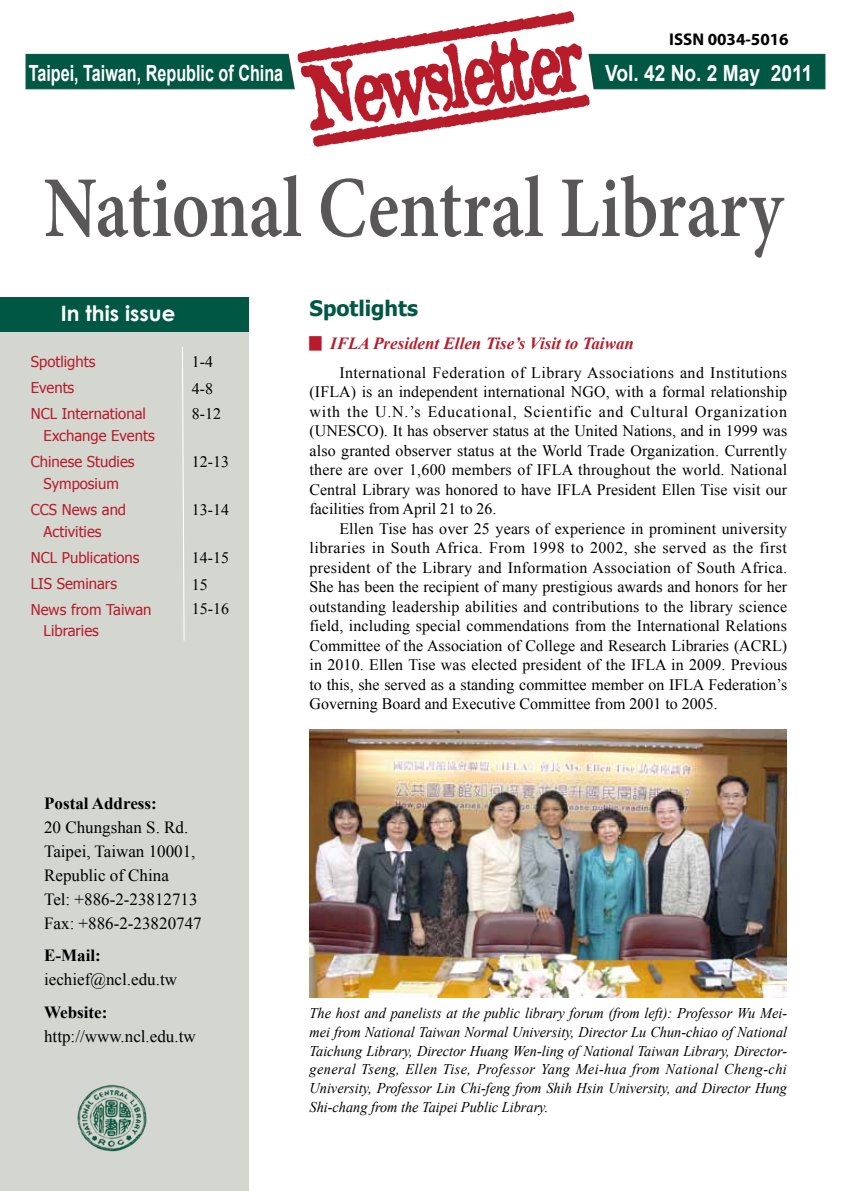
<style>
.page{position:relative;width:851px;height:1191px;background:#fff}
.page>*{position:absolute;margin:0;border:0;box-sizing:border-box;transform-origin:0 0}
.t1{font:600 86.7px "Minion Pro";color:#595757;scale:.83 1}
.t2{font:700 22.35px "Arial";color:#fff;scale:.72 1}
.t3{font:700 22.35px "Arial";color:#fff;scale:.86 1}
.t4{font:700 21.3px "Century Gothic";color:#fff}
.t5{font:700 21.3px "Tahoma";color:#005844}
.t6{font:16.95px/24px "Times New Roman";color:#000}
.t7{font:italic 700 16.95px "Times New Roman";color:#b81c2b}
.t8{font:700 16.95px "Times New Roman";color:#000}
.t9{font:700 16.95px "Myriad";color:#000}
.t10{font:15.9px/19.5px "Times New Roman";color:#000;text-align:justify}
.t11{font:italic 14.85px/18.8px "Times New Roman";color:#000;text-align:justify;scale:.96 1}
.t12{font:14.85px/26px "Tahoma";color:#b81c2b}
.s1{font-size:11.85px}
</style>
<div class="page">
<div style="left:0;top:297px;width:249px;height:894px;background:#d4d7d0"></div>
<div style="left:26px;top:54px;width:799px;height:35px;background:#005844;border:1px solid #005844"></div>
<svg style="left:284px;top:11px;width:315px;height:136px"></svg>
<div style="left:0;top:297px;width:249px;height:34px;background:#005844"></div>
<img style="left:77px;top:1084px;width:70px;height:68px">
<img style="left:309px;top:729px;width:477px;height:268px">
<svg style="left:182px;top:346px;width:3px;height:295px"></svg>
<p class="t9" style="left:669px;top:30px;width:121px">ISSN 0034-5016</p>
<h2 class="t2" style="left:29px;top:58px;width:355px">Taipei, Taiwan, Republic of China</h2>
<h2 class="t3" style="left:605px;top:58px;width:242px">Vol. 42 No. 2 May 2011</h2>
<h1 class="t1" style="left:44px;top:148px;width:892px">National Central Library</h1>
<h3 class="t4" style="left:61px;top:300px;width:116px">In this issue</h3>
<p class="t12" style="left:31px;top:348px;width:116px">Spotlights<br>Events<br>NCL International</p>
<p class="t12" style="left:31px;top:422px;width:125px;text-indent:13px">Exchange Events<br>Chinese Studies</p>
<p class="t12" style="left:31px;top:470px;width:97px;text-align:center">Symposium<br>CCS News and</p>
<p class="t12" style="left:31px;top:517px;width:122px;text-indent:13px">Activities<br>NCL Publications<br>LIS Seminars<br>News from Taiwan</p>
<p class="t12" style="left:44px;top:617px;width:57px">Libraries</p>
<p class="t10" style="left:192px;top:348px;width:23px;line-height:27px">1-4<br>4-8</p>
<p class="t10" style="left:192px;top:404px;width:31px">8-12</p>
<p class="t10" style="left:192px;top:452px;width:39px">12-13</p>
<p class="t10" style="left:192px;top:500px;width:39px">13-14</p>
<p class="t10" style="left:192px;top:544px;width:39px;line-height:27px">14-15<br>15</p>
<p class="t10" style="left:192px;top:599px;width:39px">15-16</p>
<p class="t8" style="left:44px;top:791px;width:114px">Postal Address:</p>
<p class="t6" style="left:44px;top:815px;width:159px">20 Chungshan S. Rd.<br>Taipei, Taiwan 10001,<br>Republic of China<br>Tel: +886-2-23812713<br>Fax: +886-2-23820747</p>
<p class="t8" style="left:44px;top:944px;width:58px">E-Mail:</p>
<p class="t6" style="left:44px;top:967px;width:134px">iechief@ncl.edu.tw</p>
<p class="t8" style="left:44px;top:1000px;width:65px">Website:</p>
<p class="t6" style="left:44px;top:1024px;width:153px">http://www.ncl.edu.tw</p>
<h3 class="t5" style="left:309px;top:293px;width:110px">Spotlights</h3>
<p class="t7" style="left:309px;top:331px;width:326px"><span class="s1">█</span> IFLA President Ellen Tise’s Visit to Taiwan</p>
<p class="t10" style="left:309px;top:362px;width:479px;text-indent:30px">International Federation of Library Associations and Institutions (IFLA) is an independent international NGO, with a formal relationship with the U.N.’s Educational, Scientific and Cultural Organization (UNESCO). It has observer status at the United Nations, and in 1999 was also granted observer status at the World Trade Organization. Currently there are over 1,600 members of IFLA throughout the world. National Central Library was honored to have IFLA President Ellen Tise visit our facilities from April 21 to 26.</p>
<p class="t10" style="left:309px;top:518px;width:479px;text-indent:30px">Ellen Tise has over 25 years of experience in prominent university libraries in South Africa. From 1998 to 2002, she served as the first president of the Library and Information Association of South Africa.<br>She has been the recipient of many prestigious awards and honors for her outstanding leadership abilities and contributions to the library science field, including special commendations from the International Relations Committee of the Association of College and Research Libraries (ACRL) in 2010. Ellen Tise was elected president of the IFLA in 2009. Previous to this, she served as a standing committee member on IFLA Federation’s Governing Board and Executive Committee from 2001 to 2005.</p>
<p class="t11" style="left:309px;top:1003px;width:499px">The host and panelists at the public library forum (from left): Professor Wu Mei&shy;mei from National Taiwan Normal University, Director Lu Chun-chiao of National Taichung Library, Director Huang Wen-ling of National Taiwan Library, Director&shy;general Tseng, Ellen Tise, Professor Yang Mei-hua from National Cheng-chi University, Professor Lin Chi-feng from Shih Hsin University, and Director Hung Shi-chang from the Taipei Public Library.</p>
</div>
